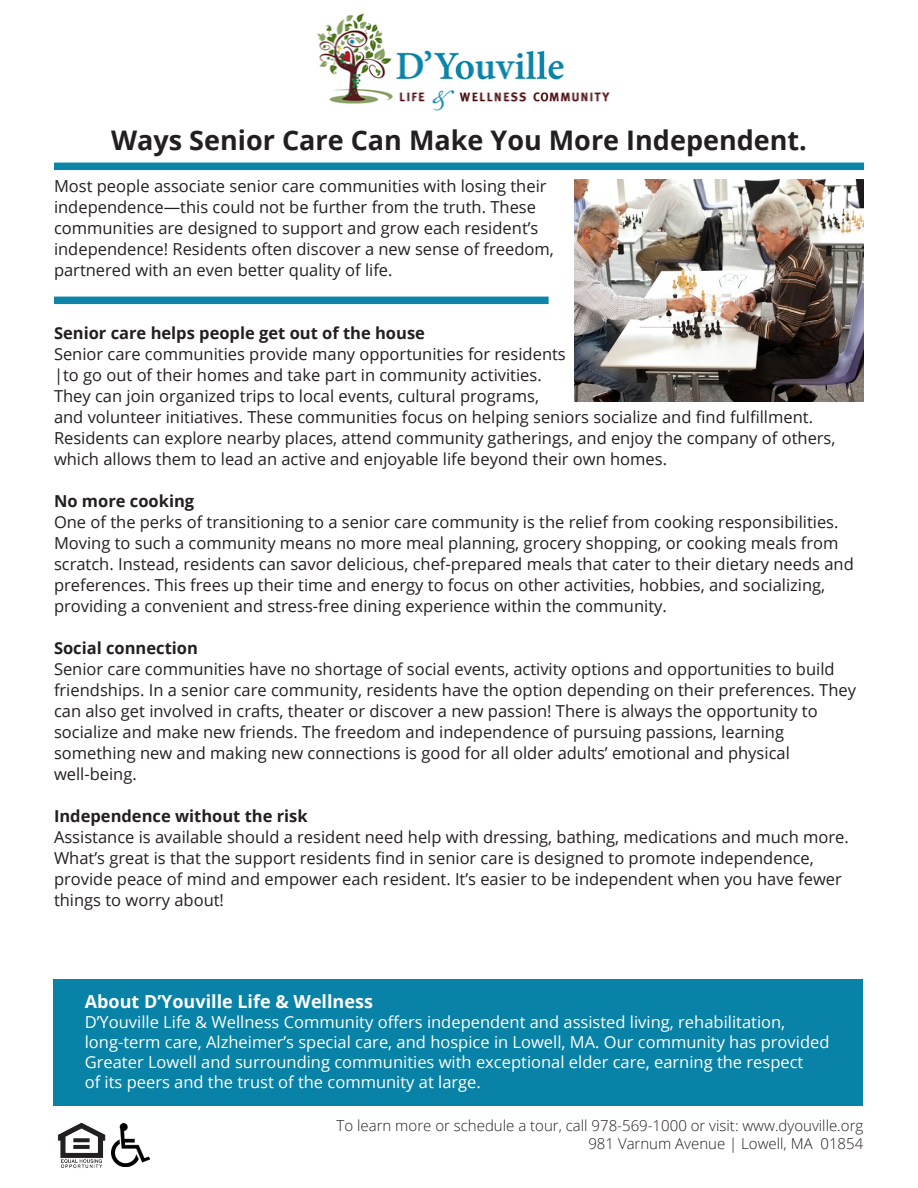
<style>
.page{position:relative;width:918px;height:1188px;background:#fff}
.page>*{position:absolute;margin:0;border:0;box-sizing:border-box;transform-origin:0 0}
.t1{font:700 27px "Open Sans";color:#231f20}
.t2{font:700 18px "Open Sans";color:#fff}
.t3{font:16.5px/21px "Open Sans";color:#231f20}
.t4{font:16.5px/19.8px "Open Sans";color:#fff}
.t5{font:700 16.5px "Open Sans";color:#231f20}
.t6{font:300 15px "Open Sans";color:#231f20}
</style>
<div class="page">
<div style="left:54px;top:163px;width:810px;height:7px;background:#0d85a9"></div>
<img style="left:58px;top:1122px;width:47px;height:46px">
<img style="left:112px;top:1123px;width:38px;height:43px">
<img style="left:317px;top:13px;width:293px;height:98px">
<div style="left:53px;top:980px;width:810px;height:126px;background:#0882a6"></div>
<div style="left:54px;top:297px;width:495px;height:7px;background:#0d85a9"></div>
<img style="left:575px;top:179px;width:289px;height:223px">
<p class="t1" style="left:111px;top:121px;width:697px">Ways Senior Care Can Make You More Independent.</p>
<p class="t3" style="left:54px;top:175px;width:501px">Most people associate senior care communities with losing their independence—this could not be further from the truth. These communities are designed to support and grow each resident’s independence! Residents often discover a new sense of freedom, partnered with an even better quality of life.</p>
<p class="t5" style="left:54px;top:321px;width:372px">Senior care helps people get out of the house</p>
<p class="t3" style="left:54px;top:343px;width:783px">Senior care communities provide many opportunities for residents<br>|to go out of their homes and take part in community activities.<br>They can join organized trips to local events, cultural programs,<br>and volunteer initiatives. These communities focus on helping seniors socialize and find fulfillment.<br>Residents can explore nearby places, attend community gatherings, and enjoy the company of others, which allows them to lead an active and enjoyable life beyond their own homes.</p>
<p class="t5" style="left:54px;top:489px;width:142px">No more cooking</p>
<p class="t3" style="left:54px;top:511px;width:801px">One of the perks of transitioning to a senior care community is the relief from cooking responsibilities.<br>Moving to such a community means no more meal planning, grocery shopping, or cooking meals from scratch. Instead, residents can savor delicious, chef-prepared meals that cater to their dietary needs and preferences. This frees up their time and energy to focus on other activities, hobbies, and socializing, providing a convenient and stress-free dining experience within the community.</p>
<p class="t5" style="left:54px;top:636px;width:145px">Social connection</p>
<p class="t3" style="left:54px;top:658px;width:804px">Senior care communities have no shortage of social events, activity options and opportunities to build friendships. In a senior care community, residents have the option depending on their preferences. They can also get involved in crafts, theater or discover a new passion! There is always the opportunity to socialize and make new friends. The freedom and independence of pursuing passions, learning something new and making new connections is good for all older adults’ emotional and physical well-being.</p>
<p class="t5" style="left:54px;top:804px;width:255px">Independence without the risk</p>
<p class="t3" style="left:54px;top:826px;width:796px">Assistance is available should a resident need help with dressing, bathing, medications and much more.<br>What’s great is that the support residents find in senior care is designed to promote independence, provide peace of mind and empower each resident. It’s easier to be independent when you have fewer things to worry about!</p>
<p class="t2" style="left:85px;top:989px;width:290px">About D’Youville Life &amp; Wellness</p>
<p class="t4" style="left:85px;top:1012px;width:702px">D’Youville Life &amp; Wellness Community offers independent and assisted living, rehabilitation,</p>
<p class="t4" style="left:85px;top:1032px;width:746px">long-term care, Alzheimer’s special care, and hospice in Lowell, MA. Our community has provided<br>Greater Lowell and surrounding communities with exceptional elder care, earning the respect</p>
<p class="t4" style="left:85px;top:1071px;width:398px">of its peers and the trust of the community at large.</p>
<p class="t6" style="left:337px;top:1116px;width:528px">To learn more or schedule a tour, call 978-569-1000 or visit: www.dyouville.org</p>
<p class="t6" style="left:588px;top:1134px;width:276px">981 Varnum Avenue | Lowell, MA 01854</p>
</div>
